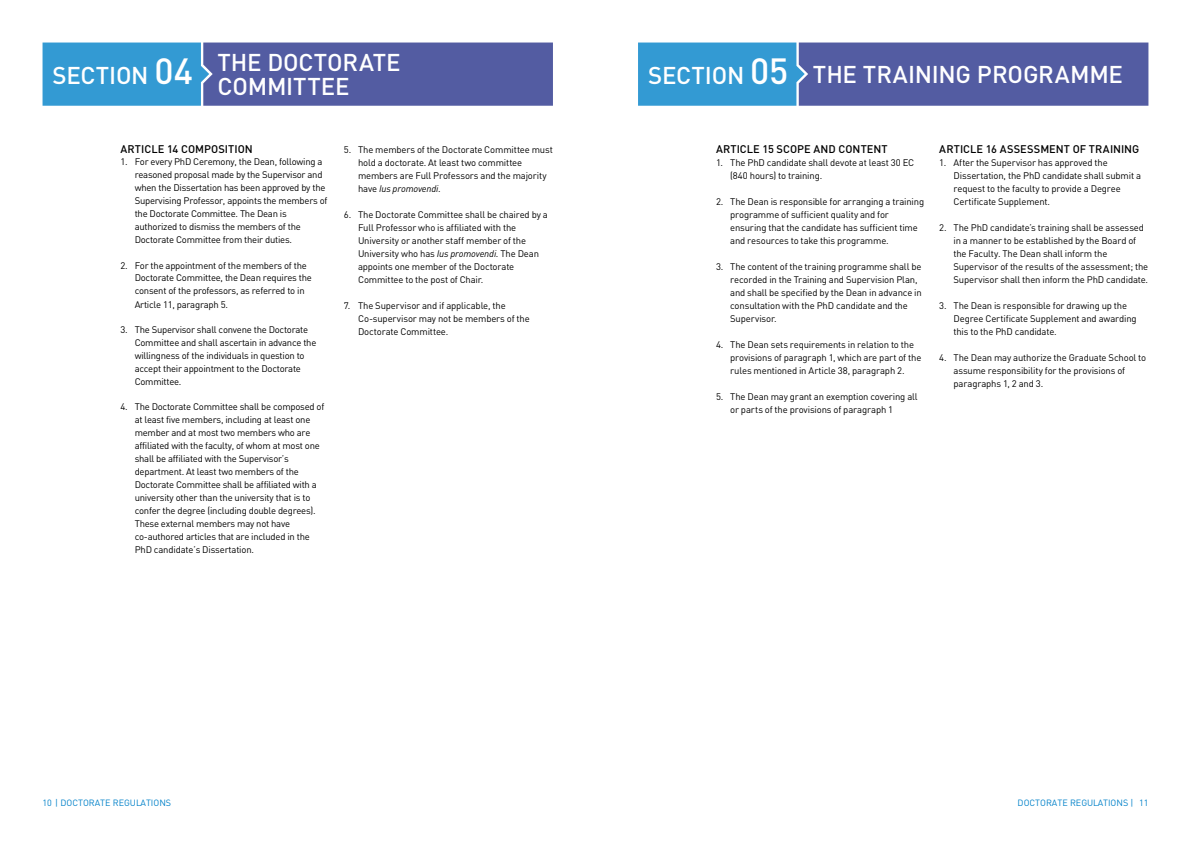
<style>
.page{position:relative;width:1191px;height:842px;background:#fff}
.page>*{position:absolute;margin:0;border:0;box-sizing:border-box;transform-origin:0 0}
.t1{font:500 24px/24px "DIN Pro";letter-spacing:-.005em;color:#fff}
.t2{font:500 11px "DIN Pro";letter-spacing:.01em;color:#000}
.t3{font:9.5px/13px "DIN Pro";letter-spacing:-.02em;color:#000}
.t4{font:9px "DIN Pro";color:#0081c9}
.s1{font-size:36px}
.s2{font-style:italic}
</style>
<div class="page">
<svg style="left:43px;top:43px;width:510px;height:63px;background:#4a70b2"></svg>
<svg style="left:638px;top:43px;width:510px;height:63px;background:#4a70b2"></svg>
<h1 class="t1" style="left:53px;top:60px;width:142px">SECTION <span class="s1">04</span></h1>
<h1 class="t1" style="left:217px;top:48px;width:185px">THE DOCTORATE<br>COMMITTEE</h1>
<h1 class="t1" style="left:648px;top:60px;width:141px">SECTION <span class="s1">05</span></h1>
<h1 class="t1" style="left:813px;top:60px;width:312px">THE TRAINING PROGRAMME</h1>
<p class="t2" style="left:120px;top:140px;width:134px">ARTICLE 14 COMPOSITION</p>
<p class="t3" style="left:135px;top:154px;width:194px;text-indent:-14px">1. For every PhD Ceremony, the Dean, following a reasoned proposal made by the Supervisor and when the Dissertation has been approved by the Supervising Professor, appoints the members of the Doctorate Committee. The Dean is authorized to dismiss the members of the Doctorate Committee from their duties.</p>
<p class="t3" style="left:135px;top:258px;width:179px;text-indent:-14px">2. For the appointment of the members of the Doctorate Committee, the Dean requires the consent of the professors, as referred to in Article 11, paragraph 5.</p>
<p class="t3" style="left:135px;top:322px;width:183px;text-indent:-14px">3. The Supervisor shall convene the Doctorate Committee and shall ascertain in advance the willingness of the individuals in question to accept their appointment to the Doctorate Committee.</p>
<p class="t3" style="left:135px;top:399px;width:191px;text-indent:-14px">4. The Doctorate Committee shall be composed of at least five members, including at least one member and at most two members who are affiliated with the faculty, of whom at most one shall be affiliated with the Supervisor’s department. At least two members of the Doctorate Committee shall be affiliated with a university other than the university that is to confer the degree (including double degrees).<br>These external members may not have</p>
<p class="t3" style="left:135px;top:528px;width:177px;line-height:13.6px">co-authored articles that are included in the<br>PhD candidate’s Dissertation.</p>
<p class="t3" style="left:358px;top:142px;width:196px;text-indent:-14px">5. The members of the Doctorate Committee must hold a doctorate. At least two committee members are Full Professors and the majority have <span class="s2">Ius promovendi</span>.</p>
<p class="t3" style="left:358px;top:207px;width:191px;text-indent:-14px">6. The Doctorate Committee shall be chaired by a Full Professor who is affiliated with the University or another staff member of the University who has <span class="s2">Ius promovendi</span>. The Dean appoints one member of the Doctorate Committee to the post of Chair.</p>
<p class="t3" style="left:358px;top:298px;width:173px;text-indent:-14px">7. The Supervisor and if applicable, the<br>Co-supervisor may not be members of the<br>Doctorate Committee.</p>
<p class="t2" style="left:716px;top:140px;width:173px">ARTICLE 15 SCOPE AND CONTENT</p>
<p class="t3" style="left:730px;top:155px;width:186px;text-indent:-14px">1. The PhD candidate shall devote at least 30 EC (840 hours) to training.</p>
<p class="t3" style="left:730px;top:194px;width:195px;text-indent:-14px">2. The Dean is responsible for arranging a training programme of sufficient quality and for ensuring that the candidate has sufficient time and resources to take this programme.</p>
<p class="t3" style="left:730px;top:259px;width:193px;text-indent:-14px">3. The content of the training programme shall be recorded in the Training and Supervision Plan, and shall be specified by the Dean in advance in consultation with the PhD candidate and the Supervisor.</p>
<p class="t3" style="left:730px;top:337px;width:193px;text-indent:-14px">4. The Dean sets requirements in relation to the provisions of paragraph 1, which are part of the rules mentioned in Article 38, paragraph 2.</p>
<p class="t3" style="left:730px;top:389px;width:189px;text-indent:-14px">5. The Dean may grant an exemption covering all or parts of the provisions of paragraph 1</p>
<p class="t2" style="left:939px;top:140px;width:201px">ARTICLE 16 ASSESSMENT OF TRAINING</p>
<p class="t3" style="left:953px;top:155px;width:189px;text-indent:-14px">1. After the Supervisor has approved the Dissertation, the PhD candidate shall submit a request to the faculty to provide a Degree Certificate Supplement.</p>
<p class="t3" style="left:953px;top:220px;width:196px;text-indent:-14px">2. The PhD candidate’s training shall be assessed in a manner to be established by the Board of the Faculty. The Dean shall inform the Supervisor of the results of the assessment; the Supervisor shall then inform the PhD candidate.</p>
<p class="t3" style="left:953px;top:298px;width:185px;text-indent:-14px">3. The Dean is responsible for drawing up the<br>Degree Certificate Supplement and awarding this to the PhD candidate.</p>
<p class="t3" style="left:953px;top:350px;width:194px;text-indent:-14px">4. The Dean may authorize the Graduate School to assume responsibility for the provisions of paragraphs 1, 2 and 3.</p>
<p class="t4" style="left:43px;top:796px;width:130px">10 | DOCTORATE REGULATIONS</p>
<p class="t4" style="left:1017px;top:796px;width:132px">DOCTORATE REGULATIONS | 11</p>
</div>
